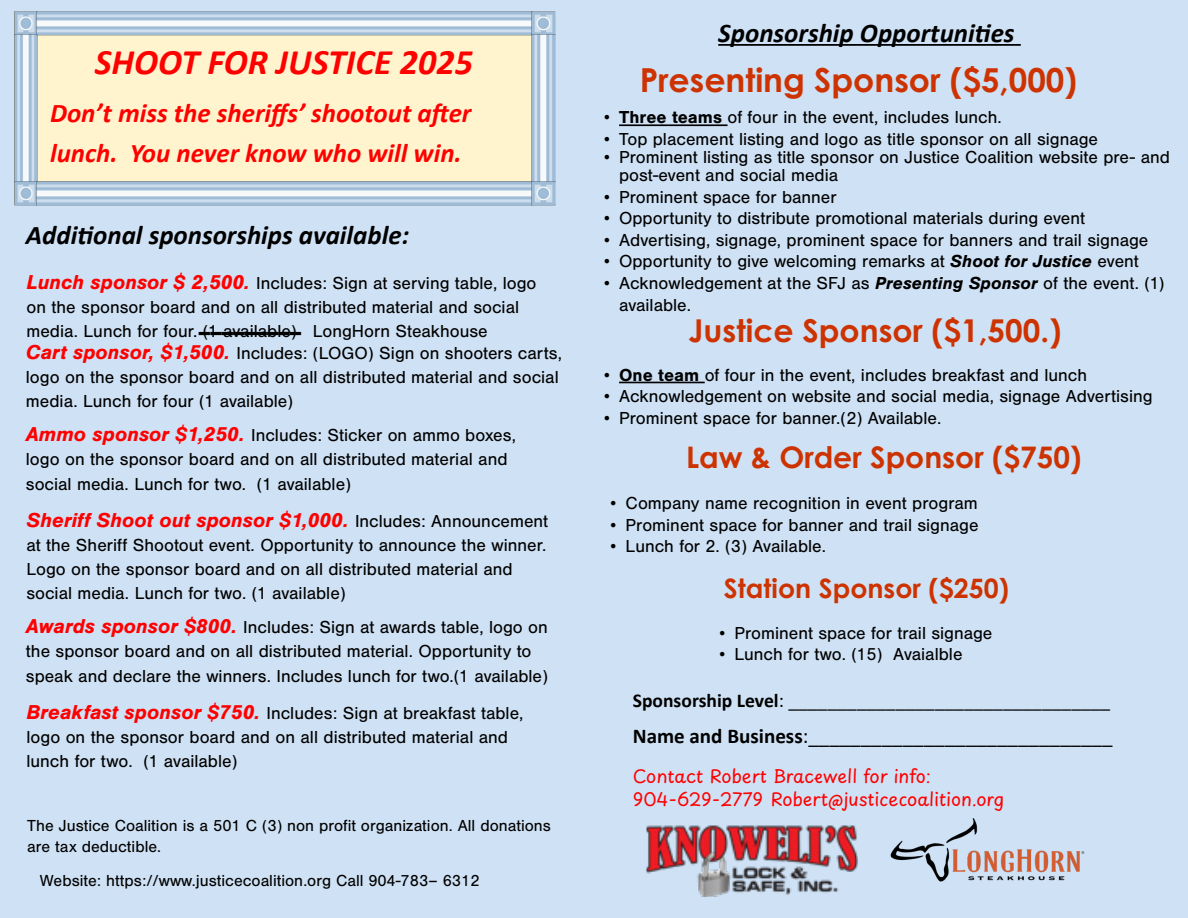
<style>
.page{position:relative;width:1188px;height:918px;background:#cfe1f4}
.page>*{position:absolute;margin:0;border:0;box-sizing:border-box;transform-origin:0 0}
.t1{font:38.4px "Nimbus San";color:#000}
.t2{font:italic 700 36px "Calibri";color:#f00}
.t3{font:700 33.15px "Century Gothic Pro";color:#cd3300}
.t4{font:700 31.5px "Century Gothic Pro";color:#cd3300}
.t5{font:700 29.7px "Century Gothic Pro";color:#cd3300}
.t6{font:italic 700 27px/39.3px "Calibri";color:#f00}
.t7{font:italic 700 27px "Calibri";color:#000}
.t8{font:700 26.85px "Century Gothic Pro";color:#cd3300}
.t9{font:21px "Calibri";color:#000}
.t10{font:italic 700 20.85px "Nimbus San";color:#f00}
.t11{font:19.65px "Calibri";color:#000}
.t12{font:18px/24.2px "Nimbus San";color:#000}
.t13{font:18px/23.1px "Playpen Sans";color:#f00}
.t14{font:16.5px/21.6px "Nimbus San";color:#000}
.s1{font-weight:700;font-style:italic;font-size:20.85px;color:#f00}
.s2{font-weight:400;font-style:normal;font-size:18px;color:#000}
.s3{font-family:"Times New Roman"}
.s4{font-weight:700}
.s5{font-weight:700;font-style:italic}
</style>
<div class="page">
<hr style="left:718px;top:44px;width:303px;height:2px;background:#000">
<hr style="left:619px;top:124px;width:109px;height:2px;background:#000">
<hr style="left:619px;top:382px;width:86px;height:1px;background:#000">
<div style="left:38px;top:35px;width:494px;height:146px;background:#fff4cd"></div>
<img style="left:14px;top:11px;width:542px;height:24px">
<img style="left:14px;top:34px;width:24px;height:147px">
<img style="left:532px;top:34px;width:24px;height:147px">
<img style="left:14px;top:181px;width:542px;height:24px">
<img style="left:646px;top:826px;width:212px;height:71px">
<img style="left:890px;top:818px;width:195px;height:64px">
<h2 class="t2" style="left:95px;top:36px;width:380px">SHOOT FOR JUSTICE 2025</h2>
<h3 class="t6" style="left:50px;top:93px;width:423px">Don’t miss the sheriffs’ shootout after lunch. You never know who will win.</h3>
<h3 class="t7" style="left:26px;top:215px;width:385px">Additional sponsorships available:</h3>
<p class="t12" style="left:26px;top:271px;width:512px"><span class="s1">Lunch sponsor $ 2,500.</span> Includes: Sign at serving table, logo on the sponsor board and on all distributed material and social media. Lunch for four. (1 available) LongHorn Steakhouse</p>
<p class="t12" style="left:26px;top:341px;width:538px"><span class="s1">Cart sponsor, $1,500.</span> Includes: (LOGO) Sign on shooters carts, logo on the sponsor board and on all distributed material and social media. Lunch for four (1 available)</p>
<p class="t12" style="left:26px;top:424px;width:492px"><span class="s1">Ammo sponsor $1,250.</span> Includes: Sticker on ammo boxes, logo on the sponsor board and on all distributed material and social media. Lunch for two. (1 available)</p>
<p class="t10" style="left:26px;top:508px;width:523px">Sheriff Shoot out sponsor $1,000. <span class="s2">Includes: Announcement</span></p>
<p class="t12" style="left:26px;top:534px;width:521px">at the Sheriff Shootout event. Opportunity to announce the winner.<br>Logo on the sponsor board and on all distributed material and social media. Lunch for two. (1 available)</p>
<p class="t12" style="left:26px;top:616px;width:524px"><span class="s1">Awards sponsor $800.</span> Includes: Sign at awards table, logo on the sponsor board and on all distributed material. Opportunity to speak and declare the winners. Includes lunch for two.(1 available)</p>
<p class="t12" style="left:26px;top:701px;width:499px"><span class="s1">Breakfast sponsor $750.</span> Includes: Sign at breakfast table, logo on the sponsor board and on all distributed material and lunch for two. (1 available)</p>
<h1 class="t1" style="left:199px;top:310px;width:104px">---------</h1>
<p class="t14" style="left:27px;top:815px;width:525px">The Justice Coalition is a 501 C (3) non profit organization. All donations are tax deductible.</p>
<p class="t14" style="left:40px;top:870px;width:441px">Website: https://www.justicecoalition.org Call 904-783– 6312</p>
<h3 class="t7" style="left:718px;top:14px;width:298px">Sponsorship Opportunities</h3>
<h3 class="t3" style="left:640px;top:59px;width:439px">Presenting Sponsor ($5,000)</h3>
<p class="t12" style="left:604px;top:106px;width:400px"><span class="s3">•</span> <span class="s4">Three teams</span> of four in the event, includes lunch.</p>
<p class="t12" style="left:604px;top:127px;width:496px"><span class="s3">•</span> Top placement listing and logo as title sponsor on all signage</p>
<p class="t12" style="left:619px;top:148px;width:552px;line-height:18px;text-indent:-15px"><span class="s3">•</span> Prominent listing as title sponsor on Justice Coalition website pre- and post-event and social media</p>
<p class="t12" style="left:604px;top:185px;width:234px"><span class="s3">•</span> Prominent space for banner</p>
<p class="t12" style="left:604px;top:206px;width:483px"><span class="s3">•</span> Opportunity to distribute promotional materials during event</p>
<p class="t12" style="left:604px;top:228px;width:546px"><span class="s3">•</span> Advertising, signage, prominent space for banners and trail signage</p>
<p class="t12" style="left:604px;top:250px;width:537px"><span class="s3">•</span> Opportunity to give welcoming remarks at <span class="s5">Shoot for Justice</span> event</p>
<p class="t12" style="left:619px;top:273px;width:547px;line-height:21.6px;text-indent:-15px"><span class="s3">•</span> Acknowledgement at the SFJ as <span class="s5">Presenting Sponsor</span> of the event. (1) available.</p>
<h3 class="t4" style="left:689px;top:311px;width:374px">Justice Sponsor ($1,500.)</h3>
<p class="t12" style="left:604px;top:363px;width:485px"><span class="s3">•</span> <span class="s4">One team</span> of four in the event, includes breakfast and lunch</p>
<p class="t12" style="left:604px;top:384px;width:550px"><span class="s3">•</span> Acknowledgement on website and social media, signage Advertising</p>
<p class="t12" style="left:604px;top:406px;width:339px"><span class="s3">•</span> Prominent space for banner.(2) Available.</p>
<h3 class="t5" style="left:686px;top:439px;width:397px">Law &amp; Order Sponsor ($750)</h3>
<p class="t12" style="left:610px;top:491px;width:369px"><span class="s3">•</span> Company name recognition in event program</p>
<p class="t12" style="left:610px;top:513px;width:370px"><span class="s3">•</span> Prominent space for banner and trail signage</p>
<p class="t12" style="left:610px;top:535px;width:217px"><span class="s3">•</span> Lunch for 2. (3) Available.</p>
<h3 class="t8" style="left:724px;top:572px;width:286px">Station Sponsor ($250)</h3>
<p class="t12" style="left:719px;top:621px;width:275px"><span class="s3">•</span> Prominent space for trail signage</p>
<p class="t12" style="left:719px;top:642px;width:245px"><span class="s3">•</span> Lunch for two. (15) Avaialble</p>
<p class="t11" style="left:633px;top:687px;width:479px"><span class="s4">Sponsorship Level</span>: _________________________________</p>
<p class="t9" style="left:633px;top:721px;width:481px"><span class="s4">Name and Business</span>:_____________________________</p>
<p class="t13" style="left:633px;top:764px;width:373px">Contact Robert Bracewell for info:<br>904-629-2779 Robert@justicecoalition.org</p>
</div>
